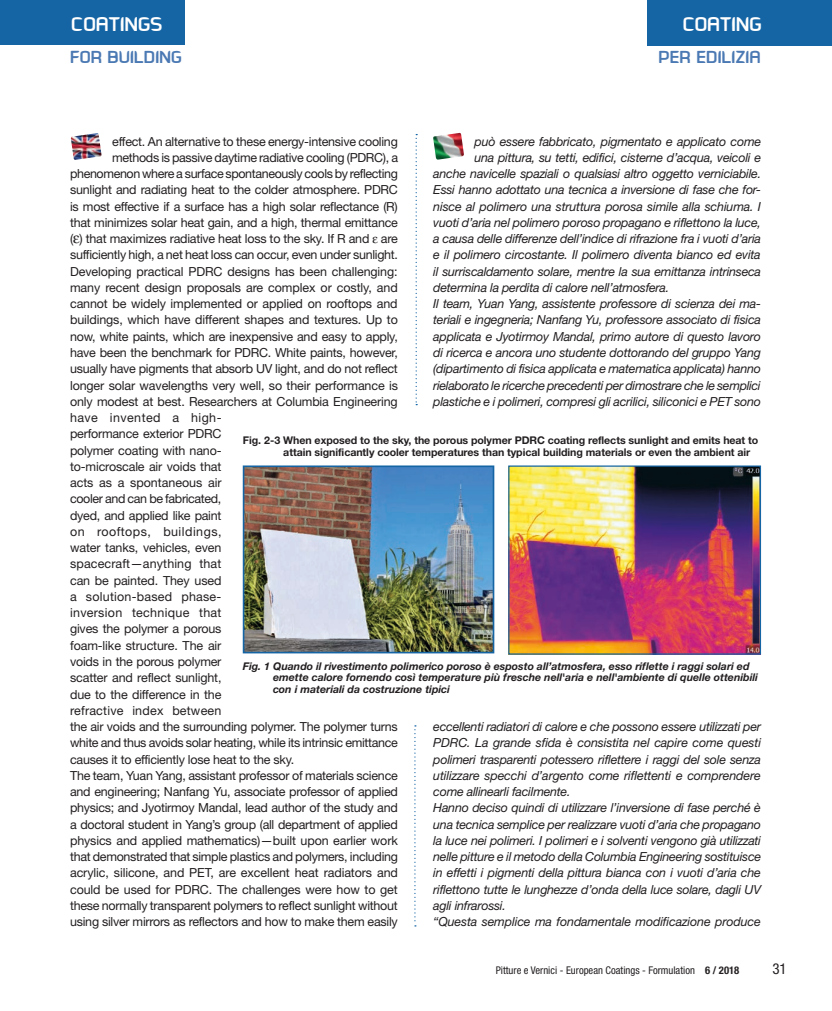
<style>
.page{position:relative;width:832px;height:1011px;background:#fff}
.page>*{position:absolute;margin:0;border:0;box-sizing:border-box;transform-origin:0 0}
.t1{font:700 20px "Ea Designer";letter-spacing:-.005em;color:#fff}
.t2{font:700 17.5px "Ea Designer";color:#4b79b3}
.t3{font:condensed 15px "Helvetica Neue";color:#231f20}
.t4{font:12.5px "Helvetica Neue";letter-spacing:-.02em;color:#231f20}
.t5{font:italic 12.5px/16.2px "Helvetica Neue";letter-spacing:-.02em;color:#231f20}
.t6{font:12.5px "Helvetica Neue";letter-spacing:.02em;color:#231f20}
.t7{font:12.5px "Helvetica Neue";letter-spacing:.01em;color:#231f20}
.t8{font:12.5px "Helvetica Neue";letter-spacing:.015em;color:#231f20}
.t9{font:12.5px "Helvetica Neue";letter-spacing:.04em;color:#231f20}
.t10{font:12.5px "Helvetica Neue";letter-spacing:.035em;color:#231f20}
.t11{font:italic 700 10.62px/11.9px "Helvetica Neue";color:#231f20}
.t12{font:700 10.62px/11.9px "Helvetica Neue";letter-spacing:-.005em;color:#231f20}
.t13{font:condensed 10.62px "Helvetica Neue";color:#231f20}
.s1{font-weight:700}
</style>
<div class="page">
<div style="left:0;top:0;width:184px;height:45px;background:#1565a5"></div>
<div style="left:647px;top:0;width:185px;height:45px;background:#1565a5"></div>
<svg style="left:416px;top:134px;width:1px;height:271px"></svg>
<img style="left:71px;top:133px;width:31px;height:27px">
<img style="left:433px;top:133px;width:31px;height:27px">
<img style="left:246px;top:468px;width:245px;height:182px">
<div style="left:243px;top:465px;width:251px;height:188px;border:2px solid #1565a5"></div>
<img style="left:510px;top:467px;width:249px;height:185px">
<div style="left:508px;top:465px;width:253px;height:189px;border:1px solid #1565a5"></div>
<svg style="left:414px;top:725px;width:2px;height:201px"></svg>
<h1 class="t1" style="left:71px;top:13px;width:93px">COATINGS</h1>
<h1 class="t1" style="left:682px;top:13px;width:81px">COATING</h1>
<h2 class="t2" style="left:70px;top:47px;width:113px">FOR BUILDING</h2>
<h2 class="t2" style="left:659px;top:47px;width:104px">PER EDILIZIA</h2>
<p class="t5" style="left:475px;top:133px;width:288px">può essere fabbricato, pigmentato e applicato come</p>
<p class="t5" style="left:475px;top:149px;width:288px">una pittura, su tetti, edifici, cisterne d’acqua, veicoli e</p>
<p class="t5" style="left:433px;top:165px;width:329px">anche navicelle spaziali o qualsiasi altro oggetto verniciabile.</p>
<p class="t5" style="left:433px;top:181px;width:329px">Essi hanno adottato una tecnica a inversione di fase che for-</p>
<p class="t5" style="left:433px;top:198px;width:329px">nisce al polimero una struttura porosa simile alla schiuma. I</p>
<p class="t5" style="left:433px;top:214px;width:329px">vuoti d’aria nel polimero poroso propagano e riflettono la luce,</p>
<p class="t5" style="left:433px;top:230px;width:329px">a causa delle differenze dell’indice di rifrazione fra i vuoti d’aria</p>
<p class="t5" style="left:433px;top:246px;width:329px">e il polimero circostante. Il polimero diventa bianco ed evita</p>
<p class="t5" style="left:433px;top:263px;width:329px">il surriscaldamento solare, mentre la sua emittanza intrinseca</p>
<p class="t5" style="left:433px;top:279px;width:237px">determina la perdita di calore nell’atmosfera.</p>
<p class="t5" style="left:433px;top:295px;width:329px">Il team, Yuan Yang, assistente professore di scienza dei ma-</p>
<p class="t5" style="left:433px;top:311px;width:329px">teriali e ingegneria; Nanfang Yu, professore associato di fisica</p>
<p class="t5" style="left:433px;top:328px;width:329px">applicata e Jyotirmoy Mandal, primo autore di questo lavoro</p>
<p class="t5" style="left:433px;top:344px;width:329px">di ricerca e ancora uno studente dottorando del gruppo Yang</p>
<p class="t5" style="left:433px;top:360px;width:329px">(dipartimento di fisica applicata e matematica applicata) hanno</p>
<p class="t5" style="left:433px;top:376px;width:329px">rielaborato le ricerche precedenti per dimostrare che le semplici</p>
<p class="t5" style="left:433px;top:393px;width:329px">plastiche e i polimeri, compresi gli acrilici, siliconici e PET sono</p>
<p class="t4" style="left:112px;top:134px;width:287px">effect. An alternative to these energy-intensive cooling</p>
<p class="t4" style="left:112px;top:150px;width:287px">methods is passive daytime radiative cooling (PDRC), a</p>
<p class="t4" style="left:70px;top:166px;width:329px">phenomenon where a surface spontaneously cools by reflecting</p>
<p class="t4" style="left:70px;top:182px;width:329px">sunlight and radiating heat to the colder atmosphere. PDRC</p>
<p class="t4" style="left:70px;top:199px;width:329px">is most effective if a surface has a high solar reflectance (R)</p>
<p class="t4" style="left:70px;top:215px;width:329px">that minimizes solar heat gain, and a high, thermal emittance</p>
<p class="t4" style="left:70px;top:231px;width:329px">( ) that maximizes radiative heat loss to the sky. If R and are</p>
<p class="t4" style="left:70px;top:247px;width:329px">sufficiently high, a net heat loss can occur, even under sunlight.</p>
<p class="t4" style="left:70px;top:264px;width:329px">Developing practical PDRC designs has been challenging:</p>
<p class="t4" style="left:70px;top:280px;width:329px">many recent design proposals are complex or costly, and</p>
<p class="t4" style="left:70px;top:296px;width:329px">cannot be widely implemented or applied on rooftops and</p>
<p class="t4" style="left:70px;top:312px;width:329px">buildings, which have different shapes and textures. Up to</p>
<p class="t4" style="left:70px;top:329px;width:329px">now, white paints, which are inexpensive and easy to apply,</p>
<p class="t4" style="left:70px;top:345px;width:329px">have been the benchmark for PDRC. White paints, however,</p>
<p class="t4" style="left:70px;top:361px;width:329px">usually have pigments that absorb UV light, and do not reflect</p>
<p class="t4" style="left:70px;top:377px;width:329px">longer solar wavelengths very well, so their performance is</p>
<p class="t4" style="left:70px;top:394px;width:329px">only modest at best. Researchers at Columbia Engineering</p>
<p class="t10" style="left:70px;top:410px;width:153px">have invented a high-</p>
<p class="t4" style="left:70px;top:426px;width:153px">performance exterior PDRC</p>
<p class="t4" style="left:70px;top:442px;width:153px">polymer coating with nano-</p>
<p class="t4" style="left:70px;top:459px;width:153px">to-microscale air voids that</p>
<p class="t4" style="left:70px;top:475px;width:153px">acts as a spontaneous air</p>
<p class="t4" style="left:70px;top:491px;width:153px">cooler and can be fabricated,</p>
<p class="t4" style="left:70px;top:507px;width:153px">dyed, and applied like paint</p>
<p class="t9" style="left:70px;top:524px;width:153px">on rooftops, buildings,</p>
<p class="t4" style="left:70px;top:540px;width:153px">water tanks, vehicles, even</p>
<p class="t7" style="left:70px;top:556px;width:153px">spacecraft—anything that</p>
<p class="t4" style="left:70px;top:572px;width:153px">can be painted. They used</p>
<p class="t6" style="left:70px;top:589px;width:153px">a solution-based phase-</p>
<p class="t6" style="left:70px;top:605px;width:153px">inversion technique that</p>
<p class="t4" style="left:70px;top:621px;width:153px">gives the polymer a porous</p>
<p class="t4" style="left:70px;top:637px;width:153px">foam-like structure. The air</p>
<p class="t4" style="left:70px;top:654px;width:153px">voids in the porous polymer</p>
<p class="t4" style="left:70px;top:670px;width:153px">scatter and reflect sunlight,</p>
<p class="t4" style="left:70px;top:686px;width:153px">due to the difference in the</p>
<p class="t8" style="left:70px;top:702px;width:153px">refractive index between</p>
<p class="t4" style="left:70px;top:719px;width:329px">the air voids and the surrounding polymer. The polymer turns</p>
<p class="t4" style="left:70px;top:735px;width:329px">white and thus avoids solar heating, while its intrinsic emittance</p>
<p class="t4" style="left:70px;top:751px;width:226px">causes it to efficiently lose heat to the sky.</p>
<p class="t4" style="left:70px;top:767px;width:329px">The team, Yuan Yang, assistant professor of materials science</p>
<p class="t4" style="left:70px;top:784px;width:329px">and engineering; Nanfang Yu, associate professor of applied</p>
<p class="t4" style="left:70px;top:800px;width:329px">physics; and Jyotirmoy Mandal, lead author of the study and</p>
<p class="t4" style="left:70px;top:816px;width:329px">a doctoral student in Yang’s group (all department of applied</p>
<p class="t4" style="left:70px;top:832px;width:329px">physics and applied mathematics)—built upon earlier work</p>
<p class="t4" style="left:70px;top:849px;width:329px">that demonstrated that simple plastics and polymers, including</p>
<p class="t4" style="left:70px;top:865px;width:329px">acrylic, silicone, and PET, are excellent heat radiators and</p>
<p class="t4" style="left:70px;top:881px;width:329px">could be used for PDRC. The challenges were how to get</p>
<p class="t4" style="left:70px;top:897px;width:329px">these normally transparent polymers to reflect sunlight without</p>
<p class="t4" style="left:70px;top:914px;width:329px">using silver mirrors as reflectors and how to make them easily</p>
<p class="t12" style="left:283px;top:434px;width:477px;text-indent:-41px">Fig. 2-3 When exposed to the sky, the porous polymer PDRC coating reflects sunlight and emits heat to attain significantly cooler temperatures than typical building materials or even the ambient air</p>
<p class="t11" style="left:273px;top:659px;width:486px;text-indent:-30px">Fig. 1 Quando il rivestimento polimerico poroso è esposto all’atmosfera, esso riflette i raggi solari ed emette calore fornendo così temperature più fresche nell'aria e nell'ambiente di quelle ottenibili con i materiali da costruzione tipici</p>
<p class="t5" style="left:433px;top:718px;width:329px">eccellenti radiatori di calore e che possono essere utilizzati per PDRC. La grande sfida è consistita nel capire come questi polimeri trasparenti potessero riflettere i raggi del sole senza utilizzare specchi d’argento come riflettenti e comprendere come allinearli facilmente.<br>Hanno deciso quindi di utilizzare l’inversione di fase perché è una tecnica semplice per realizzare vuoti d’aria che propagano la luce nei polimeri. I polimeri e i solventi vengono già utilizzati nelle pitture e il metodo della Columbia Engineering sostituisce in effetti i pigmenti della pittura bianca con i vuoti d’aria che riflettono tutte le lunghezze d’onda della luce solare, dagli UV agli infrarossi.<br>“Questa semplice ma fondamentale modificazione produce</p>
<p class="t13" style="left:496px;top:964px;width:245px">Pitture e Vernici - European Coatings - Formulation <span class="s1">6 / 2018</span></p>
<p class="t3" style="left:772px;top:960px;width:16px">31</p>
</div>
